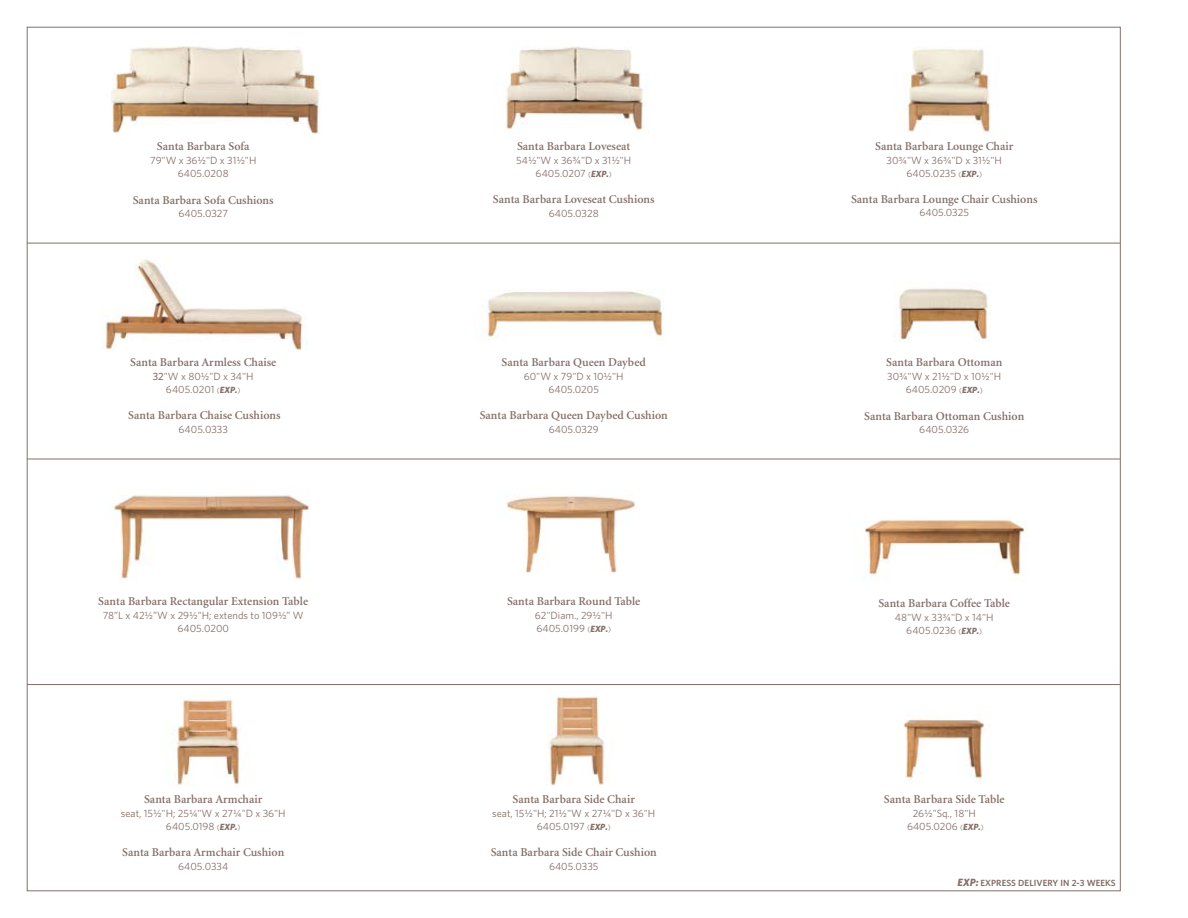
<style>
.page{position:relative;width:1188px;height:918px;background:#fff}
.page>*{position:absolute;margin:0;border:0;box-sizing:border-box;transform-origin:0 0}
.t1{font:600 12px "Minion";color:#846f68}
.t2{font:10.5px/13.5px "Whitney";color:#846f68;text-align:center}
.t3{font:600 9px "Whitney";letter-spacing:.01em;color:#846f68}
.s1{font-family:"Whitney Numeric"}
.s2{font-weight:500}
.s3{font-size:7.5px}
.s4{font-weight:700;font-style:italic;font-size:9px}
.s5{font-weight:700;font-style:italic;font-size:10.5px}
</style>
<div class="page">
<hr style="left:27px;top:459px;width:1093px;height:1px;background:#846f68">
<hr style="left:27px;top:243px;width:1093px;height:1px;background:#846f68">
<hr style="left:27px;top:684px;width:1093px;height:1px;background:#846f68">
<img style="left:111px;top:46px;width:209px;height:89px">
<img style="left:505px;top:46px;width:139px;height:85px">
<img style="left:904px;top:49px;width:87px;height:84px">
<img style="left:895px;top:288px;width:95px;height:54px">
<img style="left:487px;top:290px;width:177px;height:51px">
<img style="left:903px;top:718px;width:86px;height:63px">
<img style="left:102px;top:259px;width:201px;height:92px">
<img style="left:506px;top:495px;width:129px;height:78px">
<img style="left:166px;top:699px;width:74px;height:88px">
<img style="left:864px;top:520px;width:164px;height:56px">
<img style="left:112px;top:494px;width:198px;height:86px">
<img style="left:547px;top:696px;width:58px;height:90px">
<p class="t1" style="left:157px;top:140px;width:94px">Santa Barbara Sofa</p>
<p class="t2" style="left:150px;top:153px;width:108px">79"W x 36<span class="s1">K</span>"D x 31<span class="s1">K</span>"H<br>6405.0208</p>
<p class="t1" style="left:133px;top:194px;width:142px">Santa Barbara Sofa Cushions</p>
<p class="t2" style="left:179px;top:207px;width:51px">6405.0327</p>
<p class="t1" style="left:130px;top:356px;width:148px">Santa Barbara Armless Chaise</p>
<p class="t2" style="left:153px;top:369px;width:102px"><span class="s2">32</span>"W x 80<span class="s1">K</span>"D x 34"H<br>6405.0201 <span class="s3">(</span><span class="s4">EXp.</span><span class="s3">)</span></p>
<p class="t1" style="left:128px;top:409px;width:154px">Santa Barbara Chaise Cushions</p>
<p class="t2" style="left:179px;top:422px;width:51px">6405.0333</p>
<p class="t1" style="left:98px;top:595px;width:211px">Santa Barbara Rectangular Extension Table</p>
<p class="t2" style="left:103px;top:608px;width:203px">78”L x 42<span class="s1">K</span>”W x 29<span class="s1">K</span>"H; extends to 109<span class="s1">K</span>” W<br>6405.0200</p>
<p class="t1" style="left:144px;top:793px;width:120px">Santa Barbara Armchair</p>
<p class="t2" style="left:121px;top:806px;width:166px">seat, 15<span class="s1">K</span>"H; 25<span class="s1">N</span>"W x 27<span class="s1">N</span>"D x 36"H<br>6405.0198 <span class="s3">(</span><span class="s4">EXp.</span><span class="s3">)</span></p>
<p class="t1" style="left:122px;top:846px;width:164px">Santa Barbara Armchair Cushion</p>
<p class="t2" style="left:178px;top:859px;width:52px">6405.0334</p>
<p class="t1" style="left:517px;top:140px;width:115px">Santa Barbara Loveseat</p>
<p class="t2" style="left:516px;top:153px;width:117px">54<span class="s1">K</span>"W x 36<span class="s1">O</span>"D x 31<span class="s1">K</span>"H<br>6405.0207 <span class="s3">(</span><span class="s4">EXp.</span><span class="s3">)</span></p>
<p class="t1" style="left:493px;top:193px;width:163px">Santa Barbara Loveseat Cushions</p>
<p class="t2" style="left:549px;top:206px;width:51px">6405.0328</p>
<p class="t1" style="left:502px;top:356px;width:146px">Santa Barbara Queen Daybed</p>
<p class="t2" style="left:524px;top:369px;width:101px">60"W x 79"D x 10<span class="s1">K</span>"H<br>6405.0205</p>
<p class="t1" style="left:480px;top:409px;width:190px">Santa Barbara Queen Daybed Cushion</p>
<p class="t2" style="left:549px;top:422px;width:51px">6405.0329</p>
<p class="t1" style="left:507px;top:595px;width:135px">Santa Barbara Round Table</p>
<p class="t2" style="left:535px;top:608px;width:79px;text-align:left">62"Diam., 29<span class="s1">K</span>"H<br>6405.0199 <span class="s3">(</span><span class="s4">EXp.</span><span class="s3">)</span></p>
<p class="t1" style="left:513px;top:793px;width:124px">Santa Barbara Side Chair</p>
<p class="t2" style="left:492px;top:806px;width:165px">seat, 15<span class="s1">K</span>"H; 21<span class="s1">K</span>"W x 27<span class="s1">N</span>"D x 36"H<br>6405.0197 <span class="s3">(</span><span class="s4">EXp.</span><span class="s3">)</span></p>
<p class="t1" style="left:491px;top:846px;width:168px">Santa Barbara Side Chair Cushion</p>
<p class="t2" style="left:549px;top:859px;width:51px">6405.0335</p>
<p class="t1" style="left:875px;top:140px;width:140px">Santa Barbara Lounge Chair</p>
<p class="t2" style="left:887px;top:153px;width:117px">30<span class="s1">O</span>"W x 36<span class="s1">O</span>"D x 31<span class="s1">K</span>"H<br>6405.0235 <span class="s3">(</span><span class="s4">EXp.</span><span class="s3">)</span></p>
<p class="t1" style="left:851px;top:193px;width:188px">Santa Barbara Lounge Chair Cushions</p>
<p class="t2" style="left:919px;top:206px;width:51px">6405.0325</p>
<p class="t1" style="left:886px;top:356px;width:118px">Santa Barbara Ottoman</p>
<p class="t2" style="left:887px;top:369px;width:116px">30<span class="s1">O</span>"W x 21<span class="s1">K</span>"D x 10<span class="s1">K</span>"H<br>6405.0209 <span class="s3">(</span><span class="s4">EXp.</span><span class="s3">)</span></p>
<p class="t1" style="left:864px;top:410px;width:162px">Santa Barbara Ottoman Cushion</p>
<p class="t2" style="left:919px;top:423px;width:51px">6405.0326</p>
<p class="t1" style="left:878px;top:597px;width:133px">Santa Barbara Coffee Table</p>
<p class="t2" style="left:895px;top:610px;width:100px">48"W x 33<span class="s1">O</span>"D x 14"H<br>6405.0236 <span class="s3">(</span><span class="s4">EXp.</span><span class="s3">)</span></p>
<p class="t1" style="left:884px;top:793px;width:122px">Santa Barbara Side Table</p>
<p class="t2" style="left:907px;top:806px;width:78px">26<span class="s1">K</span>"Sq., 18"H<br>6405.0206 <span class="s3">(</span><span class="s4">EXp.</span><span class="s3">)</span></p>
<p class="t3" style="left:958px;top:878px;width:160px"><span class="s5">EXp:</span> EXPRESS DELIVERY IN 2-3 WEEKS</p>
</div>
